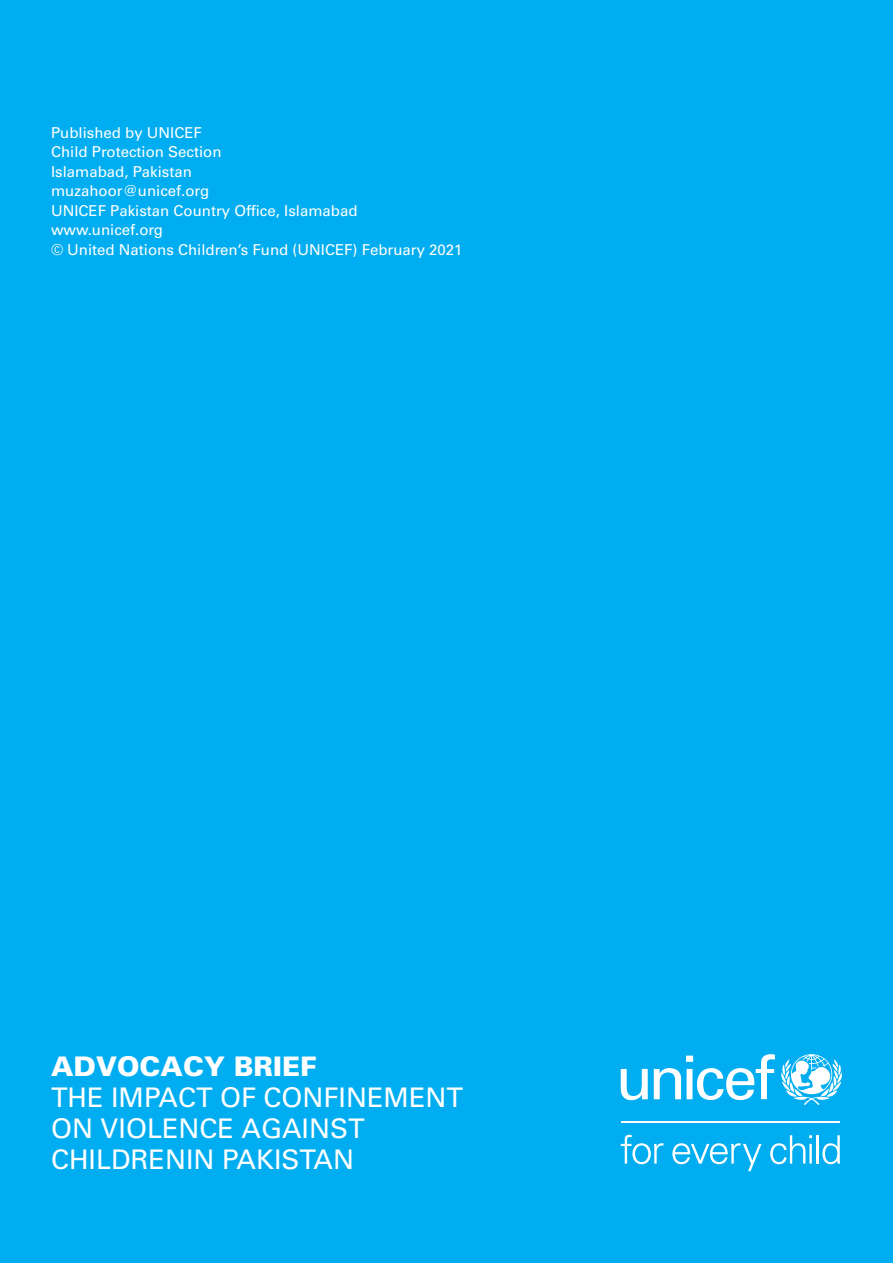
<style>
.page{position:relative;width:893px;height:1263px;background:#00adf0}
.page>*{position:absolute;margin:0;border:0;box-sizing:border-box;transform-origin:0 0}
.t1{font:27px/31px "Univers LT 55 Rm";color:#fff}
.t2{font:27px "Univers LT 75 Blk";color:#fff}
.t3{font:15px/19.5px "Univers LT 55 Rm";color:#fff}
</style>
<div class="page">
<hr style="left:621px;top:1121px;width:219px;height:1px;background:#fff">
<svg style="left:621px;top:1135px;width:42px;height:29px"></svg>
<svg style="left:672px;top:1143px;width:89px;height:28px"></svg>
<svg style="left:770px;top:1135px;width:42px;height:29px"></svg>
<hr style="left:809px;top:1144px;width:3px;height:19px;background:#fff">
<hr style="left:816px;top:1135px;width:3px;height:28px;background:#fff">
<svg style="left:822px;top:1135px;width:18px;height:29px"></svg>
<svg style="left:781px;top:1054px;width:61px;height:51px"></svg>
<svg style="left:621px;top:1069px;width:27px;height:31px"></svg>
<svg style="left:654px;top:1054px;width:121px;height:46px"></svg>
<p class="t3" style="left:51px;top:123px;width:413px">Published by UNICEF<br>Child Protection Section<br>Islamabad, Pakistan<br>muzahoor@unicef.org<br>UNICEF Pakistan Country Office, Islamabad www.unicef.org<br>© United Nations Children’s Fund (UNICEF) February 2021</p>
<h1 class="t2" style="left:51px;top:1049px;width:267px">ADVOCACY BRIEF</h1>
<h1 class="t1" style="left:51px;top:1082px;width:414px">THE IMPACT OF CONFINEMENT<br>ON VIOLENCE AGAINST<br>CHILDRENIN PAKISTAN</h1>
</div>
